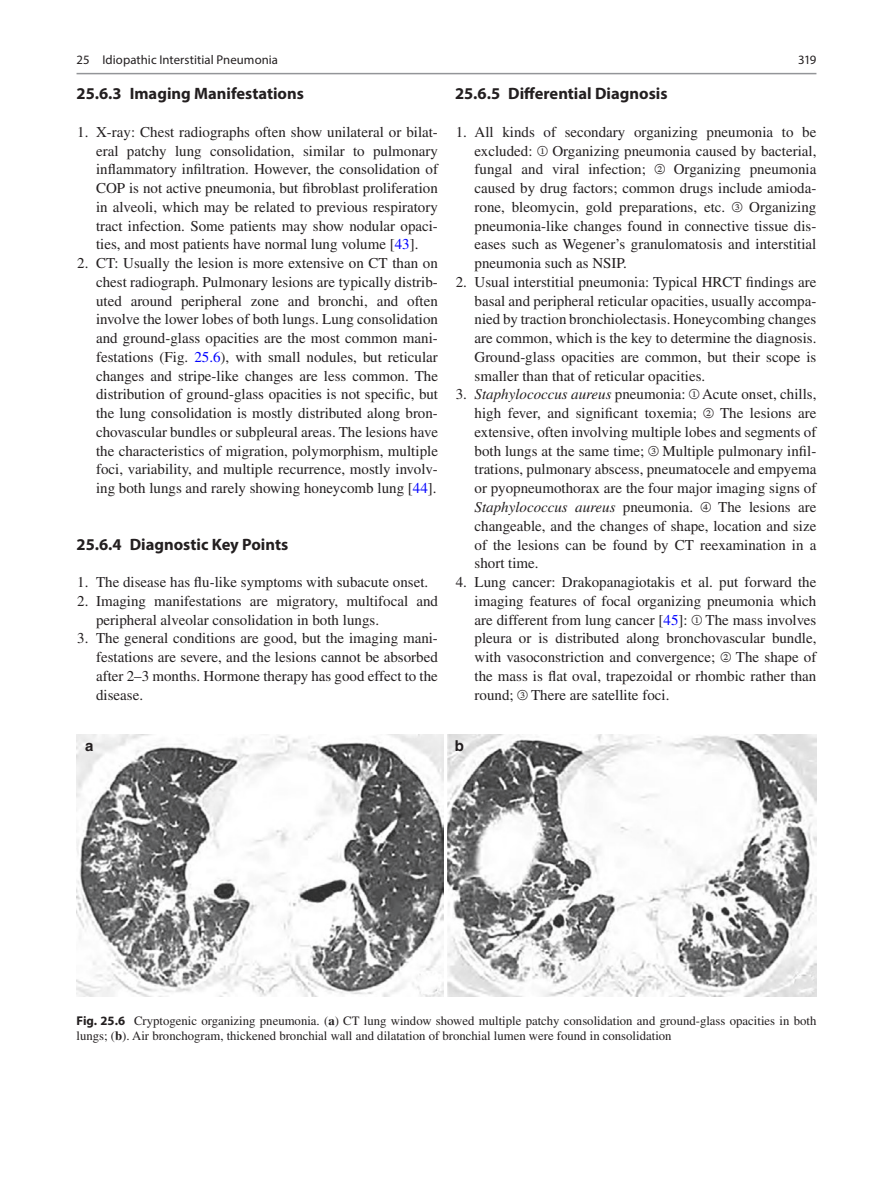
<style>
.page{position:relative;width:893px;height:1187px;background:#fff}
.page>*{position:absolute;margin:0;border:0;box-sizing:border-box;transform-origin:0 0}
._2_hd{font:700 16.5px "Myriad Pro";color:#231f20}
.t1{font:15px/18.8px "Times LT Std";color:#231f20;text-align:justify}
.t2{font:700 15px "Helvetica";color:#231f20}
.t3{font:12.75px/15px "Times LT Std";color:#231f20}
.t4{font:12.75px "Myriad Pro";letter-spacing:.005em;color:#231f20}
.s1{color:#00f}
.s2{font-family:"STIX General"}
.s3{font-style:italic}
.s4{font-family:"Myriad Pro";font-weight:700}
.s5{font-weight:700}
</style>
<div class="page">
<img style="left:77px;top:734px;width:366px;height:262px">
<img style="left:447px;top:734px;width:369px;height:262px">
<hr style="left:77px;top:73px;width:739px;height:1px;background:#939598">
<p class="t4" style="left:77px;top:52px;width:203px">25 Idiopathic Interstitial Pneumonia</p>
<h3 class="_2_hd" style="left:77px;top:83px;width:229px">25.6.3 Imaging Manifestations</h3>
<p class="t1" style="left:96px;top:122px;width:343px;text-indent:-19px">1. X-ray: Chest radiographs often show unilateral or bilat&shy;eral patchy lung consolidation, similar to pulmonary inflammatory infiltration. However, the consolidation of COP is not active pneumonia, but fibroblast proliferation in alveoli, which may be related to previous respiratory tract infection. Some patients may show nodular opaci&shy;ties, and most patients have normal lung volume [<span class="s1">43</span>].</p>
<p class="t1" style="left:96px;top:253px;width:343px;text-indent:-19px">2. CT: Usually the lesion is more extensive on CT than on chest radiograph. Pulmonary lesions are typically distrib&shy;uted around peripheral zone and bronchi, and often involve the lower lobes of both lungs. Lung consolidation and ground-glass opacities are the most common mani&shy;festations (Fig. <span class="s1">25.6</span>), with small nodules, but reticular changes and stripe-like changes are less common. The distribution of ground-glass opacities is not specific, but the lung consolidation is mostly distributed along bron&shy;chovascular bundles or subpleural areas. The lesions have the characteristics of migration, polymorphism, multiple foci, variability, and multiple recurrence, mostly involv&shy;ing both lungs and rarely showing honeycomb lung [<span class="s1">44</span>].</p>
<h3 class="_2_hd" style="left:77px;top:533px;width:213px">25.6.4 Diagnostic Key Points</h3>
<p class="t1" style="left:77px;top:572px;width:353px">1. The disease has flu-like symptoms with subacute onset.</p>
<p class="t1" style="left:96px;top:591px;width:343px;text-indent:-19px">2. Imaging manifestations are migratory, multifocal and peripheral alveolar consolidation in both lungs.</p>
<p class="t1" style="left:96px;top:628px;width:343px;text-indent:-19px">3. The general conditions are good, but the imaging mani&shy;festations are severe, and the lesions cannot be absorbed after 2–3 months. Hormone therapy has good effect to the disease.</p>
<p class="t4" style="left:798px;top:52px;width:20px">319</p>
<h3 class="_2_hd" style="left:455px;top:83px;width:214px">25.6.5 Differential Diagnosis</h3>
<p class="t1" style="left:474px;top:122px;width:343px;text-indent:-19px">1. All kinds of secondary organizing pneumonia to be excluded: <span class="s2">①</span> Organizing pneumonia caused by bacterial, fungal and viral infection; <span class="s2">②</span> Organizing pneumonia caused by drug factors; common drugs include amioda&shy;rone, bleomycin, gold preparations, etc. <span class="s2">③</span> Organizing pneumonia-like changes found in connective tissue dis&shy;eases such as Wegener’s granulomatosis and interstitial pneumonia such as NSIP.</p>
<p class="t1" style="left:474px;top:272px;width:343px;text-indent:-19px">2. Usual interstitial pneumonia: Typical HRCT findings are basal and peripheral reticular opacities, usually accompa&shy;nied by traction bronchiolectasis. Honeycombing changes are common, which is the key to determine the diagnosis.<br>Ground-glass opacities are common, but their scope is smaller than that of reticular opacities.</p>
<p class="t1" style="left:474px;top:385px;width:343px;text-indent:-19px">3. <span class="s3">Staphylococcus aureus</span> pneumonia: <span class="s2">①</span> Acute onset, chills, high fever, and significant toxemia; <span class="s2">②</span> The lesions are extensive, often involving multiple lobes and segments of both lungs at the same time; <span class="s2">③</span> Multiple pulmonary infil&shy;trations, pulmonary abscess, pneumatocele and empyema or pyopneumothorax are the four major imaging signs of <span class="s3">Staphylococcus aureus</span> pneumonia. <span class="s2">④</span> The lesions are changeable, and the changes of shape, location and size of the lesions can be found by CT reexamination in a short time.</p>
<p class="t1" style="left:474px;top:572px;width:343px;text-indent:-19px">4. Lung cancer: Drakopanagiotakis et al. put forward the imaging features of focal organizing pneumonia which are different from lung cancer [<span class="s1">45</span>]: <span class="s2">①</span> The mass involves pleura or is distributed along bronchovascular bundle, with vasoconstriction and convergence; <span class="s2">②</span> The shape of the mass is flat oval, trapezoidal or rhombic rather than round; <span class="s2">③</span> There are satellite foci.</p>
<p class="t2" style="left:85px;top:736px;width:10px">a</p>
<p class="t2" style="left:455px;top:736px;width:11px">b</p>
<p class="t3" style="left:77px;top:1013px;width:741px"><span class="s4">Fig. 25.6</span> Cryptogenic organizing pneumonia. (<span class="s5">a</span>) CT lung window showed multiple patchy consolidation and ground-glass opacities in both lungs; (<span class="s5">b</span>). Air bronchogram, thickened bronchial wall and dilatation of bronchial lumen were found in consolidation</p>
</div>
